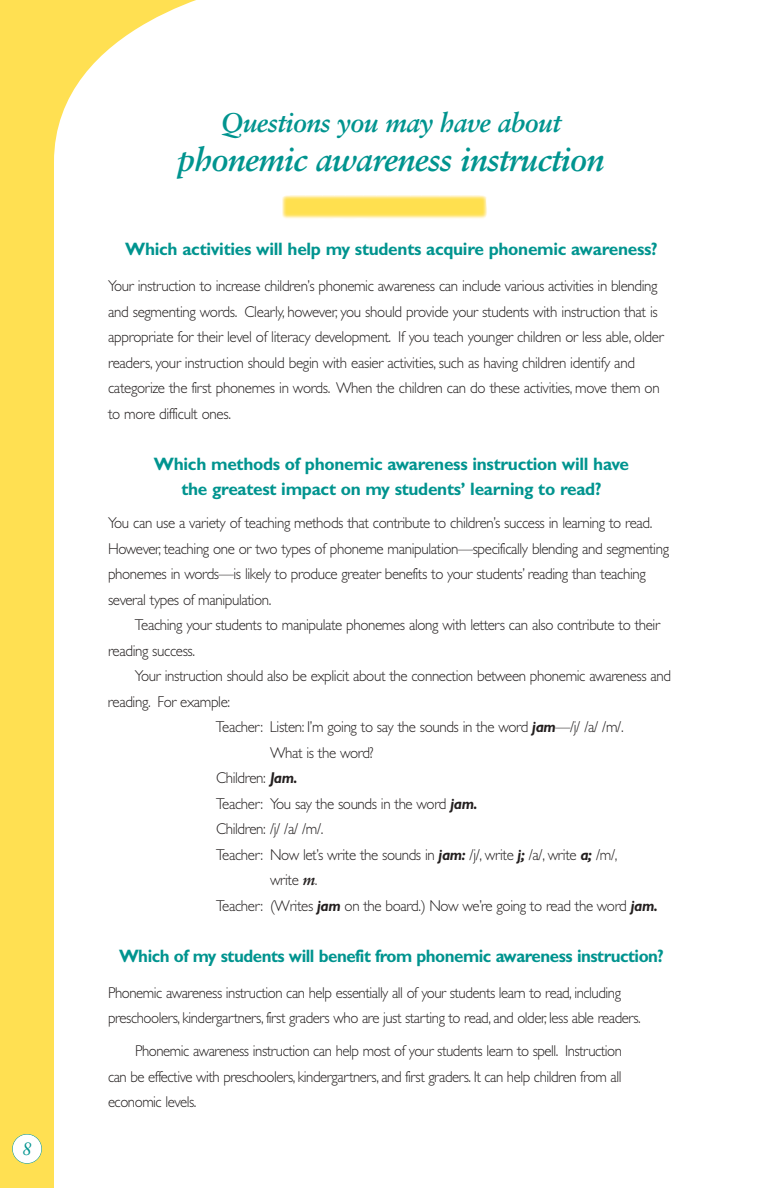
<style>
.page{position:relative;width:783px;height:1188px;background:#fff}
.page>*{position:absolute;margin:0;border:0;box-sizing:border-box;transform-origin:0 0}
.t1{font:italic 700 33px "Sabon";letter-spacing:-.02em;color:#00948f;scale:.96 1}
.t2{font:italic 700 27px "Sabon";letter-spacing:-.02em;color:#00948f;scale:.96 1}
.t3{font:700 18px/25.5px "Gill Sans";letter-spacing:-.015em;color:#00948f;text-align:center;scale:.96 1}
.t4{font:700 18px "Gill Sans";letter-spacing:-.015em;color:#00948f;scale:.94 1}
.t5{font:italic 18px "Sabon";color:#00948f}
.t6{font:300 15.75px/25.5px "Gill Sans";letter-spacing:-.025em;color:#231f1f;scale:.95 1}
.t7{font:300 15.75px/25.5px "Gill Sans";letter-spacing:-.025em;color:#231f1f;scale:.94 1}
.s1{font-weight:700;font-style:italic}
.s2{font-family:"Sabon";font-weight:700;font-style:italic}
</style>
<div class="page">
<svg style="left:0;top:0;width:196px;height:1188px"></svg>
<div style="left:12px;top:1134px;width:30px;height:30px;background:#fff;border-radius:50%"></div>
<div style="left:12px;top:1134px;width:30px;height:30px;border:1px solid #00948f;border-radius:50%"></div>
<img style="left:282px;top:195px;width:205px;height:24px">
<p class="t5" style="left:22px;top:1141px;width:12px">8</p>
<h3 class="t2" style="left:221px;top:112px;width:356px">Questions you may have about</h3>
<h3 class="t1" style="left:178px;top:146px;width:446px">phonemic awareness instruction</h3>
<h4 class="t3" style="left:125px;top:238px;width:556px">Which activities will help my students acquire phonemic awareness?</h4>
<p class="t6" style="left:108px;top:275px;width:586px">Your instruction to increase children’s phonemic awareness can include various activities in blending and segmenting words. Clearly, however, you should provide your students with instruction that is appropriate for their level of literacy development. If you teach younger children or less able, older readers, your instruction should begin with easier activities, such as having children identify and categorize the first phonemes in words. When the children can do these activities, move them on to more difficult ones.</p>
<h4 class="t3" style="left:154px;top:453px;width:496px">Which methods of phonemic awareness instruction will have the greatest impact on my students’ learning to read?</h4>
<p class="t6" style="left:108px;top:512px;width:575px">You can use a variety of teaching methods that contribute to children’s success in learning to read.</p>
<p class="t6" style="left:108px;top:537px;width:592px">However, teaching one or two types of phoneme manipulation—specifically blending and segmenting phonemes in words—is likely to produce greater benefits to your students’ reading than teaching several types of manipulation.</p>
<p class="t6" style="left:108px;top:614px;width:583px;text-indent:27px">Teaching your students to manipulate phonemes along with letters can also contribute to their reading success.</p>
<p class="t6" style="left:108px;top:665px;width:594px;text-indent:27px">Your instruction should also be explicit about the connection between phonemic awareness and reading. For example:</p>
<p class="t6" style="left:216px;top:716px;width:431px">Teacher: Listen: I’m going to say the sounds in the word <span class="s1">jam</span>—/j/ /a/ /m/.</p>
<p class="t6" style="left:270px;top:741px;width:111px">What is the word?</p>
<p class="t6" style="left:216px;top:767px;width:87px">Children: <span class="s1">Jam.</span></p>
<p class="t6" style="left:216px;top:792px;width:277px">Teacher: You say the sounds in the word <span class="s1">jam.</span></p>
<p class="t6" style="left:216px;top:818px;width:115px">Children: /j/ /a/ /m/.</p>
<p class="t6" style="left:270px;top:843px;width:367px;text-indent:-54px">Teacher: Now let’s write the sounds in <span class="s1">jam:</span> /j/, write <span class="s1">j;</span> /a/, write <span class="s1">a;</span> /m/, write <span class="s2">m</span>.</p>
<p class="t6" style="left:216px;top:894px;width:467px">Teacher: (Writes <span class="s1">jam</span> on the board.) Now we’re going to read the word <span class="s1">jam.</span></p>
<h4 class="t4" style="left:119px;top:949px;width:581px">Which of my students will benefit from phonemic awareness instruction?</h4>
<p class="t7" style="left:108px;top:981px;width:568px">Phonemic awareness instruction can help essentially all of your students learn to read, including preschoolers, kindergartners, first graders who are just starting to read, and older, less able readers.</p>
<p class="t7" style="left:108px;top:1040px;width:548px;text-align:justify;text-indent:27px">Phonemic awareness instruction can help most of your students learn to spell. Instruction can be effective with preschoolers, kindergartners, and first graders. It can help children from all economic levels.</p>
</div>
